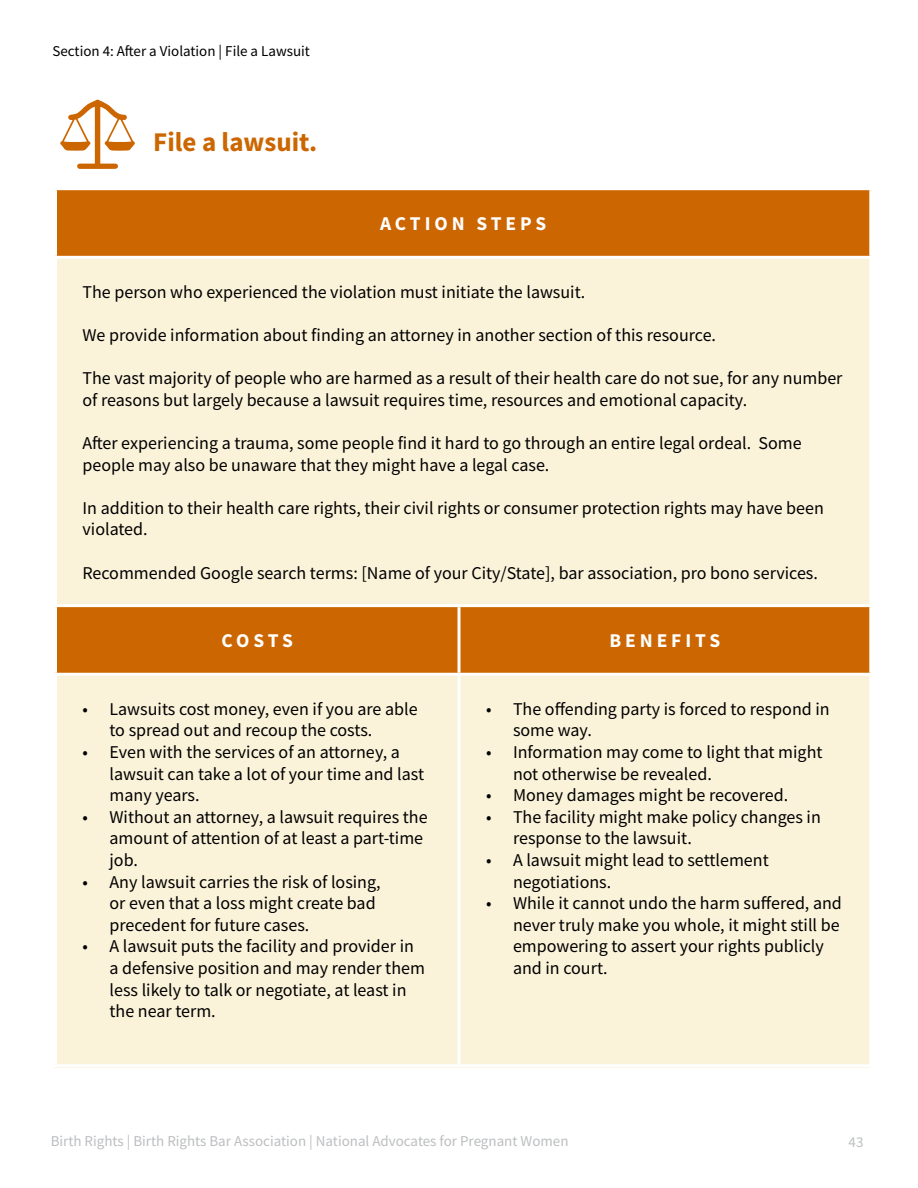
<style>
.page{position:relative;width:918px;height:1188px;background:#fff}
.page>*{position:absolute;margin:0;border:0;box-sizing:border-box;transform-origin:0 0}
.t1{font:700 27px "Source Sans Pro";color:#c60}
.t2{font:700 19.5px "Source Sans Pro";letter-spacing:.2em;color:#fff}
.t3{font:18px/21.6px "Source Sans Pro";color:#000}
.t4{font:15px "Source Sans Pro";color:#bcbec0}
.t5{font:15px "Source Sans Pro";color:#000}
</style>
<div class="page">
<div style="left:54px;top:187px;width:815px;height:880px;background:#faf2d9"></div>
<svg style="left:57px;top:190px;width:812px;height:483px"></svg>
<hr style="left:54px;top:187px;width:405px;height:3px;background:#fff">
<hr style="left:54px;top:190px;width:3px;height:66px;background:#fff">
<hr style="left:459px;top:187px;width:413px;height:3px;background:#fff">
<hr style="left:54px;top:256px;width:405px;height:3px;background:#fff">
<hr style="left:54px;top:259px;width:3px;height:345px;background:#fff">
<hr style="left:459px;top:256px;width:413px;height:3px;background:#fff">
<hr style="left:54px;top:604px;width:405px;height:3px;background:#fff">
<hr style="left:54px;top:607px;width:3px;height:66px;background:#fff">
<hr style="left:459px;top:604px;width:413px;height:3px;background:#fff">
<hr style="left:458px;top:607px;width:2px;height:66px;background:#fff">
<hr style="left:54px;top:673px;width:405px;height:3px;background:#fff">
<hr style="left:54px;top:676px;width:3px;height:388px;background:#fff">
<hr style="left:459px;top:673px;width:413px;height:3px;background:#fff">
<hr style="left:458px;top:676px;width:2px;height:388px;background:#fff">
<hr style="left:54px;top:1064px;width:405px;height:3px;background:#fff">
<hr style="left:459px;top:1064px;width:413px;height:3px;background:#fff">
<svg style="left:60px;top:100px;width:75px;height:69px"></svg>
<p class="t5" style="left:52px;top:42px;width:259px">Section 4: After a Violation | File a Lawsuit</p>
<h1 class="t1" style="left:153px;top:124px;width:166px">File a lawsuit.</h1>
<p class="t2" style="left:380px;top:211px;width:168px">ACTION STEPS</p>
<p class="t3" style="left:82px;top:281px;width:504px">The person who experienced the violation must initiate the lawsuit.</p>
<p class="t3" style="left:82px;top:324px;width:635px">We provide information about finding an attorney in another section of this resource.</p>
<p class="t3" style="left:82px;top:367px;width:762px">The vast majority of people who are harmed as a result of their health care do not sue, for any number of reasons but largely because a lawsuit requires time, resources and emotional capacity.</p>
<p class="t3" style="left:82px;top:432px;width:721px">After experiencing a trauma, some people find it hard to go through an entire legal ordeal. Some people may also be unaware that they might have a legal case.</p>
<p class="t3" style="left:82px;top:497px;width:743px">In addition to their health care rights, their civil rights or consumer protection rights may have been violated.</p>
<p class="t3" style="left:82px;top:562px;width:737px">Recommended Google search terms: [Name of your City/State], bar association, pro bono services.</p>
<p class="t2" style="left:222px;top:628px;width:73px">COSTS</p>
<p class="t2" style="left:610px;top:628px;width:112px">BENEFITS</p>
<p class="t3" style="left:110px;top:698px;width:310px;text-indent:-27px">• Lawsuits cost money, even if you are able to spread out and recoup the costs.</p>
<p class="t3" style="left:110px;top:741px;width:316px;text-indent:-27px">• Even with the services of an attorney, a lawsuit can take a lot of your time and last many years.</p>
<p class="t3" style="left:110px;top:806px;width:320px;text-indent:-27px">• Without an attorney, a lawsuit requires the amount of attention of at least a part-time job.</p>
<p class="t3" style="left:110px;top:871px;width:273px;text-indent:-27px">• Any lawsuit carries the risk of losing, or even that a loss might create bad precedent for future cases.</p>
<p class="t3" style="left:110px;top:935px;width:317px;text-indent:-27px">• A lawsuit puts the facility and provider in a defensive position and may render them less likely to talk or negotiate, at least in the near term.</p>
<p class="t3" style="left:513px;top:698px;width:318px;text-indent:-27px">• The offending party is forced to respond in some way.</p>
<p class="t3" style="left:513px;top:741px;width:311px;text-indent:-27px">• Information may come to light that might not otherwise be revealed.</p>
<p class="t3" style="left:486px;top:784px;width:304px">• Money damages might be recovered.</p>
<p class="t3" style="left:513px;top:806px;width:309px;text-indent:-27px">• The facility might make policy changes in response to the lawsuit.</p>
<p class="t3" style="left:513px;top:849px;width:257px;text-indent:-27px">• A lawsuit might lead to settlement negotiations.</p>
<p class="t3" style="left:513px;top:892px;width:330px;text-indent:-27px">• While it cannot undo the harm suffered, and never truly make you whole, it might still be empowering to assert your rights publicly and in court.</p>
<p class="t4" style="left:51px;top:1132px;width:519px">Birth Rights | Birth Rights Bar Association | National Advocates for Pregnant Women</p>
<p class="t4" style="left:849px;top:1133px;width:16px">43</p>
</div>
